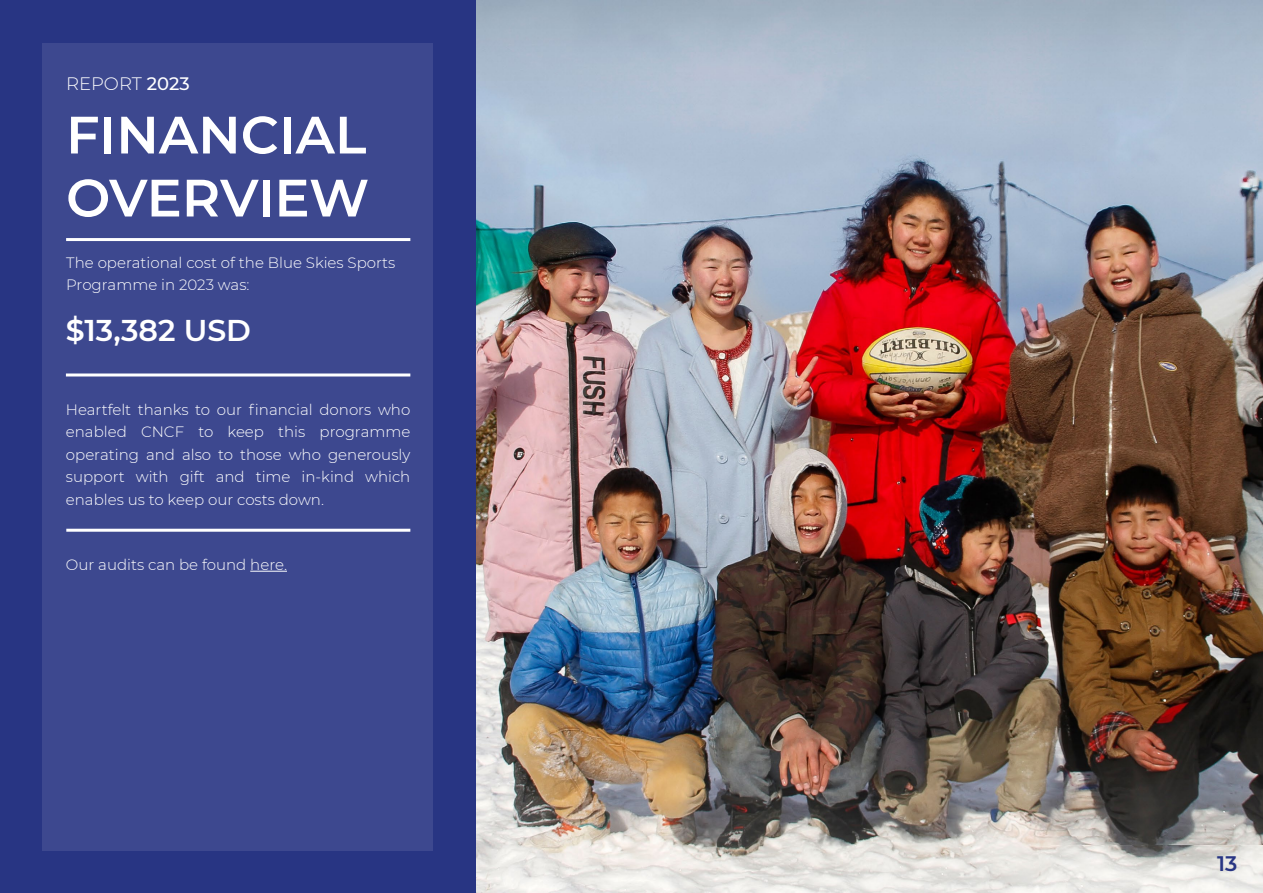
<style>
.page{position:relative;width:1263px;height:893px;background:#fff}
.page>*{position:absolute;margin:0;border:0;box-sizing:border-box;transform-origin:0 0}
.t1{font:600 52.5px/63px "Montserrat";color:#fff}
.t2{font:600 30px "Montserrat";color:#fff}
.t3{font:600 21px "Montserrat";color:#283583}
.t4{font:300 18px "Montserrat";color:#fff}
.t5{font:300 15px/22.5px "Montserrat";color:#fff}
.s1{font-weight:500}
</style>
<div class="page">
<div style="left:0;top:0;width:476px;height:893px;background:#283583"></div>
<div style="left:43px;top:43px;width:390px;height:807px;background:#3d488f"></div>
<hr style="left:66px;top:238px;width:344px;height:3px;background:#fff">
<hr style="left:66px;top:373px;width:344px;height:3px;background:#fff">
<hr style="left:66px;top:529px;width:344px;height:3px;background:#fff">
<hr style="left:250px;top:571px;width:37px;height:1px;background:#fff">
<img style="left:476px;top:0;width:787px;height:893px">
<p class="t4" style="left:66px;top:71px;width:125px">REPORT <span class="s1">2023</span></p>
<h1 class="t1" style="left:66px;top:101px;width:305px">FINANCIAL<br>OVERVIEW</h1>
<p class="t5" style="left:66px;top:251px;width:331px">The operational cost of the Blue Skies Sports<br>Programme in 2023 was:</p>
<h2 class="t2" style="left:66px;top:309px;width:187px">$13,382 USD</h2>
<p class="t5" style="left:66px;top:398px;width:346px;text-align:justify">Heartfelt thanks to our financial donors who enabled CNCF to keep this programme operating and also to those who generously support with gift and time in-kind which enables us to keep our costs down.</p>
<p class="t5" style="left:66px;top:553px;width:223px">Our audits can be found here.</p>
<h3 class="t3" style="left:1217px;top:848px;width:22px">13</h3>
</div>
